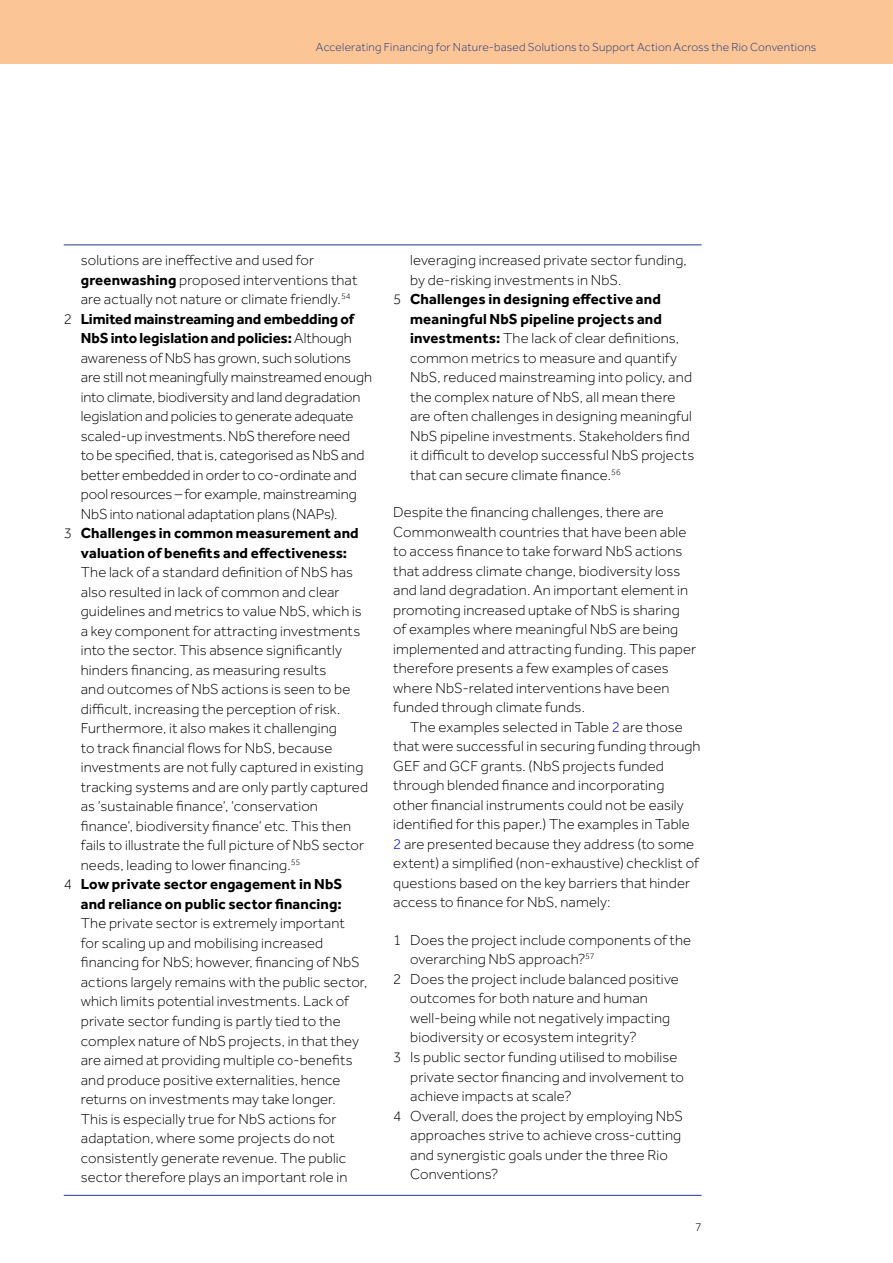
<style>
.page{position:relative;width:893px;height:1263px;background:#fff}
.page>*{position:absolute;margin:0;border:0;box-sizing:border-box;transform-origin:0 0}
.LN{font:300 15px/19.5px "Effra";letter-spacing:.005em;color:#000}
.T1{font:300 15px/19.5px "Effra";letter-spacing:.01em;color:#000}
.t1{font:300 12px "Effra";letter-spacing:.015em;color:#223983}
.t2{font:300 12px "Effra";color:#000}
.s1{font-weight:700}
.s2{color:#00f}
</style>
<div class="page">
<hr style="left:64px;top:1195px;width:638px;height:1px;background:#223983">
<hr style="left:64px;top:244px;width:638px;height:1px;background:#223983">
<div style="left:0;top:0;width:893px;height:64px;background:#fcc595"></div>
<p class="t1" style="left:316px;top:40px;width:502px">Accelerating Financing for Nature-based Solutions to Support Action Across the Rio Conventions</p>
<p class="t1" style="left:327px;top:40px;width:376px">Earth Observation Technologi for Improved Access to Cli ate Finan e</p>
<p class="t1" style="left:442px;top:40px;width:376px">Earth Observation Tech ologies for Improved Access to Climate Fi ance</p>
<p class="LN" style="left:81px;top:251px;width:278px">solutions are ineffective and used for <span class="s1">greenwashing</span> proposed interventions that are actually not nature or climate friendly.<sup>54</sup></p>
<p class="LN" style="left:81px;top:309px;width:293px;text-indent:-17px">2 <span class="s1">Limited mainstreaming and embedding of NbS into legislation and policies:</span> Although awareness of NbS has grown, such solutions are still not meaningfully mainstreamed enough into climate, biodiversity and land degradation legislation and policies to generate adequate scaled-up investments. NbS therefore need<br>to be specified, that is, categorised as NbS and better embedded in order to co-ordinate and pool resources – for example, mainstreaming NbS into national adaptation plans (NAPs).</p>
<p class="LN" style="left:81px;top:524px;width:289px;text-indent:-17px">3 <span class="s1">Challenges in common measurement and valuation of benefits and effectiveness:<br></span>The lack of a standard definition of NbS has also resulted in lack of common and clear guidelines and metrics to value NbS, which is a key component for attracting investments into the sector. This absence significantly hinders financing, as measuring results<br>and outcomes of NbS actions is seen to be difficult, increasing the perception of risk.<br>Furthermore, it also makes it challenging<br>to track financial flows for NbS, because investments are not fully captured in existing tracking systems and are only partly captured as ‘sustainable finance’, ‘conservation finance’, biodiversity finance’ etc. This then fails to illustrate the full picture of NbS sector needs, leading to lower financing.<sup>55</sup></p>
<p class="LN" style="left:81px;top:875px;width:288px;text-indent:-17px">4 <span class="s1">Low private sector engagement in NbS and reliance on public sector financing:<br></span>The private sector is extremely important<br>for scaling up and mobilising increased financing for NbS; however, financing of NbS actions largely remains with the public sector, which limits potential investments. Lack of private sector funding is partly tied to the complex nature of NbS projects, in that they are aimed at providing multiple co-benefits and produce positive externalities, hence returns on investments may take longer.<br>This is especially true for NbS actions for adaptation, where some projects do not consistently generate revenue. The public sector therefore plays an important role in</p>
<p class="LN" style="left:410px;top:251px;width:278px">leveraging increased private sector funding, by de-risking investments in NbS.</p>
<p class="LN" style="left:410px;top:290px;width:286px;text-indent:-17px">5 <span class="s1">Challenges in designing effective and meaningful NbS pipeline projects and investments:</span> The lack of clear definitions, common metrics to measure and quantify NbS, reduced mainstreaming into policy, and the complex nature of NbS, all mean there are often challenges in designing meaningful NbS pipeline investments. Stakeholders find it difficult to develop successful NbS projects that can secure climate finance.<sup>56</sup></p>
<p class="T1" style="left:393px;top:503px;width:305px">Despite the financing challenges, there are Commonwealth countries that have been able to access finance to take forward NbS actions that address climate change, biodiversity loss and land degradation. An important element in promoting increased uptake of NbS is sharing of examples where meaningful NbS are being implemented and attracting funding. This paper therefore presents a few examples of cases where NbS-related interventions have been funded through climate funds.</p>
<p class="T1" style="left:393px;top:717px;width:309px;text-indent:17px">The examples selected in Table <span class="s2">2</span> are those that were successful in securing funding through GEF and GCF grants. (NbS projects funded through blended finance and incorporating other financial instruments could not be easily identified for this paper.) The examples in Table <span class="s2">2</span> are presented because they address (to some extent) a simplified (non-exhaustive) checklist of questions based on the key barriers that hinder access to finance for NbS, namely:</p>
<p class="LN" style="left:410px;top:930px;width:283px;text-indent:-17px">1 Does the project include components of the overarching NbS approach?<sup>57</sup></p>
<p class="LN" style="left:410px;top:969px;width:270px;text-indent:-17px">2 Does the project include balanced positive outcomes for both nature and human well-being while not negatively impacting biodiversity or ecosystem integrity?</p>
<p class="LN" style="left:410px;top:1047px;width:275px;text-indent:-17px">3 Is public sector funding utilised to mobilise private sector financing and involvement to achieve impacts at scale?</p>
<p class="LN" style="left:410px;top:1106px;width:274px;text-indent:-17px">4 Overall, does the project by employing NbS approaches strive to achieve cross-cutting and synergistic goals under the three Rio Conventions?</p>
<p class="t2" style="left:695px;top:1220px;width:8px">7</p>
</div>
